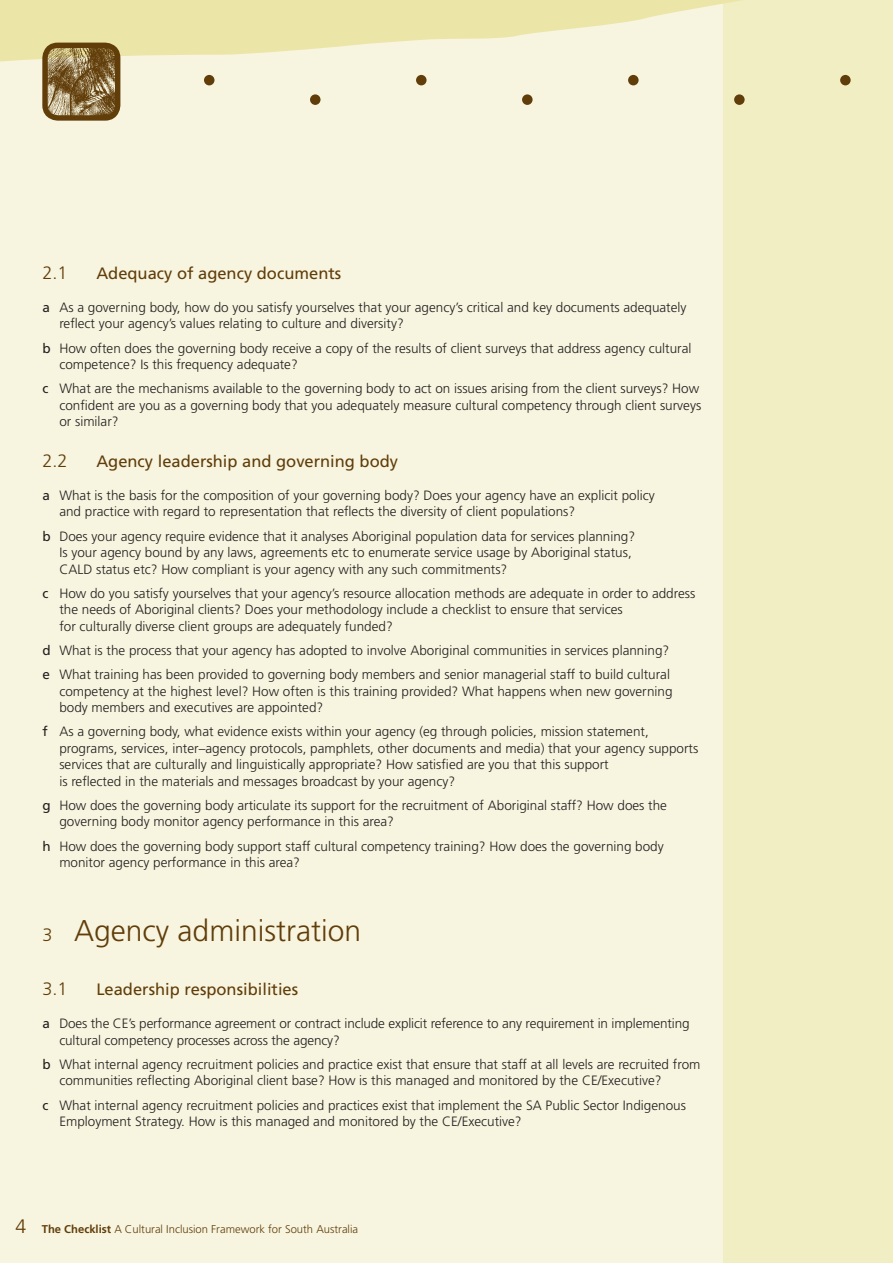
<style>
.page{position:relative;width:893px;height:1263px;background:#fff}
.page>*{position:absolute;margin:0;border:0;box-sizing:border-box;transform-origin:0 0}
.t1{font:300 30px "Frutiger";color:#613d0a}
.t2{font:300 18px "Frutiger";color:#613d0a}
.t3{font:16.5px "Frutiger";color:#613d0a}
.t4{font:300 13.5px/16.5px "Frutiger";color:#231f20}
.t5{font:300 11.25px "Frutiger";color:#613d0a}
.s1{font-weight:400}
.s2{font-size:18px}
.s3{font-size:19.5px}
.s4{font-weight:700}
</style>
<div class="page">
<div style="left:0;top:0;width:892px;height:1263px;background:#f7f5df"></div>
<div style="left:723px;top:0;width:169px;height:1263px;background:#f2eec4"></div>
<svg style="left:0;top:0;width:742px;height:62px;fill:#ece5a8"></svg>
<div style="left:204px;top:75px;width:10px;height:10px;background:#613d0a;border-radius:50%"></div>
<div style="left:310px;top:94px;width:10px;height:11px;background:#613d0a;border-radius:50%"></div>
<div style="left:416px;top:75px;width:10px;height:10px;background:#613d0a;border-radius:50%"></div>
<div style="left:522px;top:94px;width:10px;height:11px;background:#613d0a;border-radius:50%"></div>
<div style="left:628px;top:75px;width:10px;height:10px;background:#613d0a;border-radius:50%"></div>
<div style="left:734px;top:94px;width:10px;height:11px;background:#613d0a;border-radius:50%"></div>
<div style="left:840px;top:75px;width:10px;height:10px;background:#613d0a;border-radius:50%"></div>
<img style="left:45px;top:45px;width:73px;height:73px;border-radius:13px">
<div style="left:42px;top:43px;width:78px;height:78px;border:5px solid #613d0a;border-radius:13px"></div>
<h2 class="t2" style="left:42px;top:265px;width:27px">2.1</h2>
<p class="t3" style="left:96px;top:267px;width:246px">Adequacy of agency documents</p>
<p class="t4" style="left:59px;top:300px;width:628px;text-indent:-17px"><span class="s1">a</span> As a governing body, how do you satisfy yourselves that your agency’s critical and key documents adequately reflect your agency’s values relating to culture and diversity?</p>
<p class="t4" style="left:59px;top:341px;width:633px;text-indent:-17px"><span class="s1">b</span> How often does the governing body receive a copy of the results of client surveys that address agency cultural competence? Is this frequency adequate?</p>
<p class="t4" style="left:59px;top:381px;width:643px;text-indent:-17px"><span class="s1">c</span> What are the mechanisms available to the governing body to act on issues arising from the client surveys? How confident are you as a governing body that you adequately measure cultural competency through client surveys or similar?</p>
<h2 class="t2" style="left:42px;top:453px;width:27px">2.2</h2>
<p class="t3" style="left:96px;top:455px;width:303px">Agency leadership and governing body</p>
<p class="t4" style="left:59px;top:488px;width:597px;text-indent:-17px"><span class="s1">a</span> What is the basis for the composition of your governing body? Does your agency have an explicit policy and practice with regard to representation that reflects the diversity of client populations?</p>
<p class="t4" style="left:59px;top:529px;width:577px;text-indent:-17px"><span class="s1">b</span> Does your agency require evidence that it analyses Aboriginal population data for services planning?<br>Is your agency bound by any laws, agreements etc to enumerate service usage by Aboriginal status,<br>CALD status etc? How compliant is your agency with any such commitments?</p>
<p class="t4" style="left:59px;top:586px;width:637px;text-indent:-17px"><span class="s1">c</span> How do you satisfy yourselves that your agency’s resource allocation methods are adequate in order to address the needs of Aboriginal clients? Does your methodology include a checklist to ensure that services<br>for culturally diverse client groups are adequately funded?</p>
<p class="t4" style="left:42px;top:639px;width:629px;line-height:24.2px"><span class="s1">d</span> What is the process that your agency has adopted to involve Aboriginal communities in services planning? <span class="s1">e</span> What training has been provided to governing body members and senior managerial staff to build cultural</p>
<p class="t4" style="left:59px;top:684px;width:614px">competency at the highest level? How often is this training provided? What happens when new governing body members and executives are appointed?</p>
<p class="t4" style="left:59px;top:724px;width:640px;text-indent:-17px"><span class="s1">f</span> As a governing body, what evidence exists within your agency (eg through policies, mission statement, programs, services, inter–agency protocols, pamphlets, other documents and media) that your agency supports services that are culturally and linguistically appropriate? How satisfied are you that this support<br>is reflected in the materials and messages broadcast by your agency?</p>
<p class="t4" style="left:59px;top:798px;width:609px;text-indent:-17px"><span class="s1">g</span> How does the governing body articulate its support for the recruitment of Aboriginal staff? How does the governing body monitor agency performance in this area?</p>
<p class="t4" style="left:59px;top:839px;width:606px;text-indent:-17px"><span class="s1">h</span> How does the governing body support staff cultural competency training? How does the governing body monitor agency performance in this area?</p>
<h1 class="t1" style="left:42px;top:918px;width:320px"><span class="s2">3</span> Agency administration</h1>
<h2 class="t2" style="left:42px;top:982px;width:27px">3.1</h2>
<p class="t3" style="left:96px;top:983px;width:203px">Leadership responsibilities</p>
<p class="t4" style="left:59px;top:1016px;width:631px;text-indent:-17px"><span class="s1">a</span> Does the CE’s performance agreement or contract include explicit reference to any requirement in implementing cultural competency processes across the agency?</p>
<p class="t4" style="left:59px;top:1057px;width:642px;text-indent:-17px"><span class="s1">b</span> What internal agency recruitment policies and practice exist that ensure that staff at all levels are recruited from communities reflecting Aboriginal client base? How is this managed and monitored by the CE/Executive?</p>
<p class="t4" style="left:59px;top:1098px;width:628px;text-indent:-17px"><span class="s1">c</span> What internal agency recruitment policies and practices exist that implement the SA Public Sector Indigenous<br>Employment Strategy. How is this managed and monitored by the CE/Executive?</p>
<p class="t5" style="left:16px;top:1225px;width:344px"><span class="s3">4</span> <span class="s4">The Checklist</span> A Cultural Inclusion Framework for South Australia</p>
</div>
